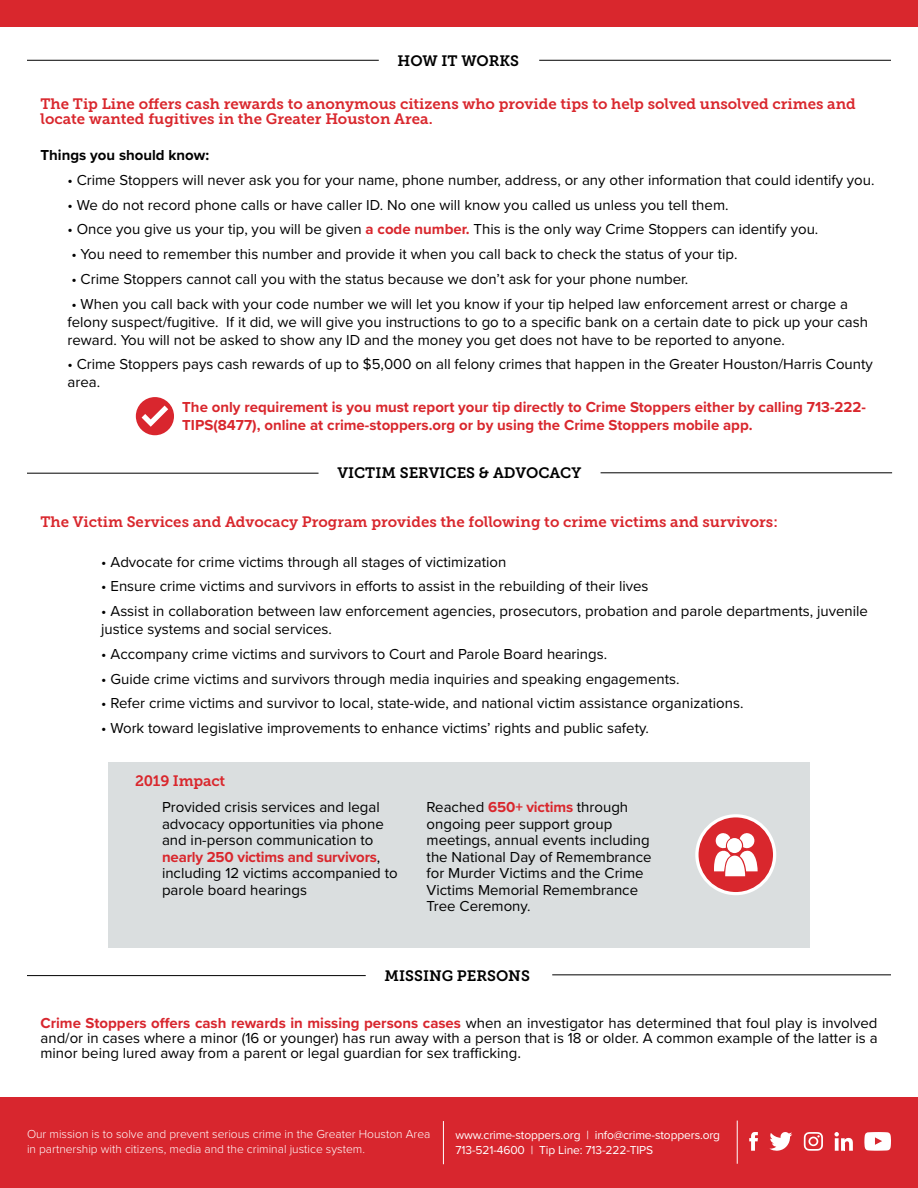
<style>
.page{position:relative;width:918px;height:1188px;background:#fff}
.page>*{position:absolute;margin:0;border:0;box-sizing:border-box;transform-origin:0 0}
.t1{font:15px/16.5px "Proxima Nova";color:#000}
.t2{font:15px/15px "Museo Slab 700";color:#d9272d}
.t3{font:700 15px/18px "Proxima Nova";color:#d9272d}
.t4{font:15px "Museo Slab 700";color:#000}
.t5{font:700 15px "Proxima Nova";color:#000}
.t6{font:300 12px/15px "Proxima Nova";color:#fff}
.t7{font:12px/15px "Proxima Nova";letter-spacing:-.01em;color:#fff}
.s1{font-weight:700;color:#d9272d}
.s2{font-weight:700;color:#d8262e}
.s3{font-family:"Gotham"}
</style>
<div class="page">
<div style="left:0;top:0;width:918px;height:27px;background:#d9272d"></div>
<hr style="left:27px;top:473px;width:292px;height:1px;background:#000">
<hr style="left:27px;top:975px;width:339px;height:1px;background:#000">
<div style="left:108px;top:762px;width:702px;height:186px;background:#dadedf"></div>
<div style="left:695px;top:814px;width:81px;height:81px;background:#fff;border-radius:50%"></div>
<svg style="left:699px;top:817px;width:74px;height:75px"></svg>
<hr style="left:27px;top:60px;width:352px;height:1px;background:#000">
<svg style="left:136px;top:397px;width:38px;height:38px"></svg>
<hr style="left:539px;top:60px;width:352px;height:1px;background:#000">
<hr style="left:601px;top:472px;width:291px;height:1px;background:#000">
<hr style="left:552px;top:974px;width:339px;height:1px;background:#000">
<div style="left:0;top:1097px;width:918px;height:91px;background:#d8262e"></div>
<svg style="left:864px;top:1132px;width:27px;height:19px"></svg>
<svg style="left:769px;top:1132px;width:24px;height:19px"></svg>
<svg style="left:804px;top:1132px;width:19px;height:19px"></svg>
<svg style="left:749px;top:1132px;width:9px;height:19px"></svg>
<svg style="left:834px;top:1132px;width:19px;height:19px"></svg>
<hr style="left:443px;top:1121px;width:1px;height:43px;background:#fff">
<hr style="left:737px;top:1121px;width:1px;height:43px;background:#fff">
<p class="t4" style="left:398px;top:52px;width:123px">HOW IT WORKS</p>
<p class="t2" style="left:40px;top:96px;width:817px">The Tip Line offers cash rewards to anonymous citizens who provide tips to help solved unsolved crimes and locate wanted fugitives in the Greater Houston Area.</p>
<p class="t5" style="left:40px;top:144px;width:170px">Things you should know:</p>
<p class="t1" style="left:67px;top:171px;width:809px">• Crime Stoppers will never ask you for your name, phone number, address, or any other information that could identify you.</p>
<p class="t1" style="left:67px;top:196px;width:663px">• We do not record phone calls or have caller ID. No one will know you called us unless you tell them.</p>
<p class="t1" style="left:67px;top:220px;width:752px">• Once you give us your tip, you will be given <span class="s1">a code number.</span> This is the only way Crime Stoppers can identify you.</p>
<p class="t1" style="left:71px;top:245px;width:668px">• You need to remember this number and provide it when you call back to check the status of your tip.</p>
<p class="t1" style="left:71px;top:270px;width:619px">• Crime Stoppers cannot call you with the status because we don’t ask for your phone number.</p>
<p class="t1" style="left:67px;top:294px;width:802px;line-height:18px">• When you call back with your code number we will let you know if your tip helped law enforcement arrest or charge a felony suspect/fugitive. If it did, we will give you instructions to go to a specific bank on a certain date to pick up your cash reward. You will not be asked to show any ID and the money you get does not have to be reported to anyone.</p>
<p class="t1" style="left:67px;top:355px;width:807px;line-height:18px">• Crime Stoppers pays cash rewards of up to $5,000 on all felony crimes that happen in the Greater Houston/Harris County area.</p>
<p class="t3" style="left:182px;top:398px;width:685px">The only requirement is you must report your tip directly to Crime Stoppers either by calling 713-222-<br>TIPS(8477), online at crime-stoppers.org or by using the Crime Stoppers mobile app.</p>
<p class="t4" style="left:337px;top:465px;width:245px">VICTIM SERVICES &amp; ADVOCACY</p>
<p class="t2" style="left:40px;top:514px;width:739px">The Victim Services and Advocacy Program provides the following to crime victims and survivors:</p>
<p class="t1" style="left:101px;top:553px;width:407px">• Advocate for crime victims through all stages of victimization</p>
<p class="t1" style="left:101px;top:577px;width:549px">• Ensure crime victims and survivors in efforts to assist in the rebuilding of their lives</p>
<p class="t1" style="left:101px;top:601px;width:768px;line-height:18px">• Assist in collaboration between law enforcement agencies, prosecutors, probation and parole departments, juvenile justice systems and social services.</p>
<p class="t1" style="left:101px;top:645px;width:508px">• Accompany crime victims and survivors to Court and Parole Board hearings.</p>
<p class="t1" style="left:101px;top:670px;width:580px">• Guide crime victims and survivors through media inquiries and speaking engagements.</p>
<p class="t1" style="left:101px;top:694px;width:644px">• Refer crime victims and survivor to local, state-wide, and national victim assistance organizations.</p>
<p class="t1" style="left:101px;top:719px;width:549px">• Work toward legislative improvements to enhance victims’ rights and public safety.</p>
<p class="t2" style="left:135px;top:774px;width:92px">2019 Impact</p>
<p class="t1" style="left:162px;top:798px;width:237px">Provided crisis services and legal advocacy opportunities via phone and in-person communication to <span class="s1">nearly 250 victims and survivors</span>, including 12 victims accompanied to parole board hearings</p>
<p class="t1" style="left:427px;top:798px;width:227px">Reached <span class="s1">650+ victims</span> through ongoing peer support group meetings, annual events including the National Day of Remembrance for Murder Victims and the Crime<br>Victims Memorial Remembrance<br>Tree Ceremony.</p>
<p class="t4" style="left:385px;top:967px;width:147px">MISSING PERSONS</p>
<p class="t1" style="left:40px;top:1015px;width:839px;line-height:15px;text-align:justify"><span class="s2">Crime Stoppers offers cash rewards in missing persons cases</span> when an investigator has determined that foul play is involved and/or in cases where a minor (16 or younger) has run away with a person that is 18 or older. A common example of the latter is a minor being lured away from a parent or legal guardian for sex trafficking<span class="s3">.</span></p>
<p class="t6" style="left:27px;top:1126px;width:405px">Our mission is to solve and prevent serious crime in the Greater Houston Area in partnership with citizens, media and the criminal justice system.</p>
<p class="t7" style="left:455px;top:1127px;width:266px">www.crime-stoppers.org | info@crime-stoppers.org<br>713-521-4600 | Tip Line: 713-222-TIPS</p>
</div>
